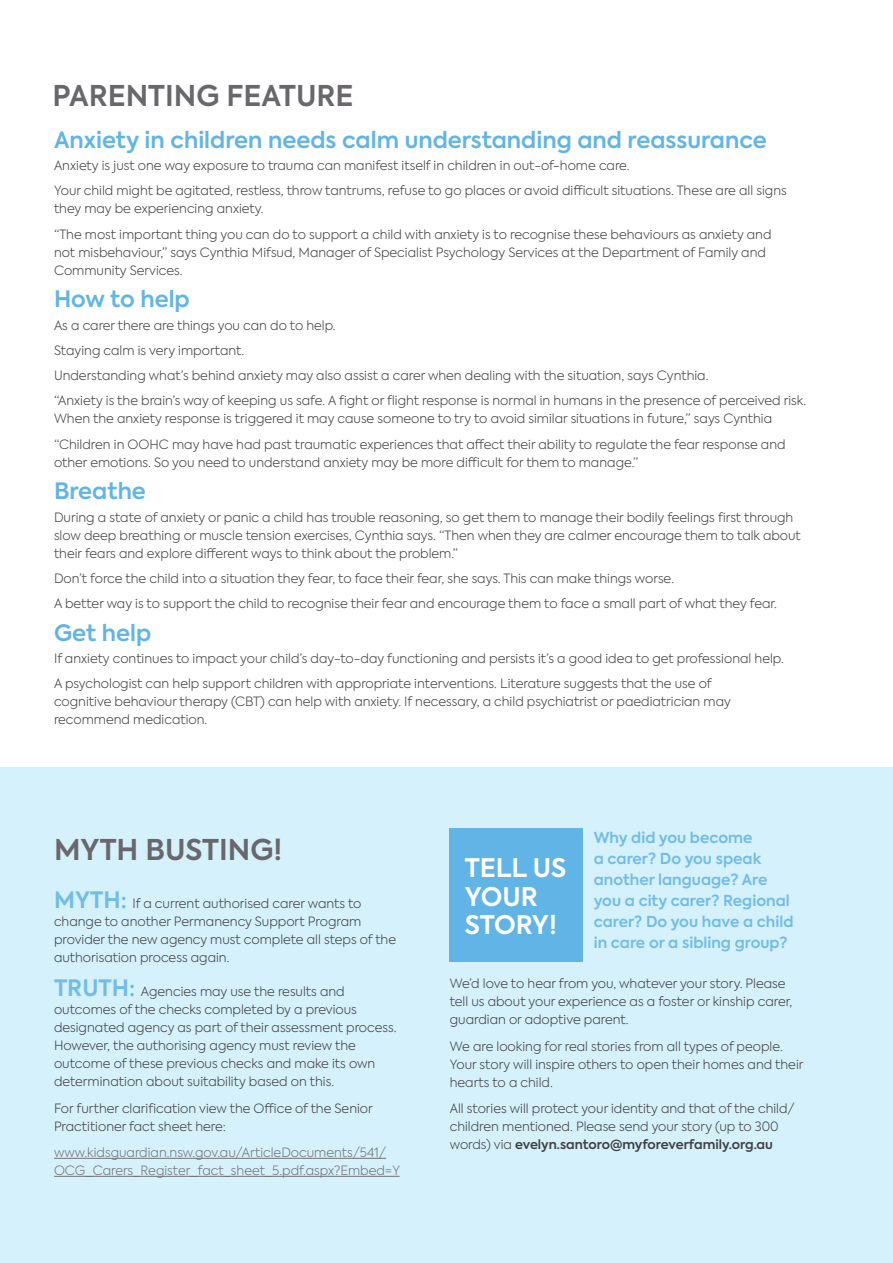
<style>
.page{position:relative;width:893px;height:1263px;background:#fff}
.page>*{position:absolute;margin:0;border:0;box-sizing:border-box;transform-origin:0 0}
.t1{font:600 28.5px "Axiforma";color:#69676c}
.t2{font:600 25.5px/28.5px "Axiforma";color:#fff}
.t3{font:600 22.5px "Axiforma";color:#61b5e6}
.t4{font:600 15px/21px "Axiforma";color:#71bce8}
.t5{font:300 12.75px/18px "Axiforma";color:#414042}
.t6{font:300 12.75px/18px "Axiforma";color:#747176}
.s1{font-weight:600;font-size:22.5px;color:#71bce8}
.s2{font-weight:600}
</style>
<div class="page">
<div style="left:0;top:767px;width:893px;height:496px;background:#d4f1fc"></div>
<hr style="left:54px;top:1158px;width:332px;height:1px;background:#747176">
<hr style="left:54px;top:1176px;width:346px;height:1px;background:#747176">
<div style="left:449px;top:828px;width:134px;height:134px;background:#61b5e6"></div>
<h1 class="t1" style="left:52px;top:77px;width:303px">PARENTING FEATURE</h1>
<h3 class="t3" style="left:54px;top:125px;width:714px">Anxiety in children needs calm understanding and reassurance</h3>
<p class="t5" style="left:54px;top:153px;width:734px;line-height:25.2px">Anxiety is just one way exposure to trauma can manifest itself in children in out-of-home care.<br>Your child might be agitated, restless, throw tantrums, refuse to go places or avoid difficult situations. These are all signs</p>
<p class="t5" style="left:54px;top:196px;width:719px;line-height:25.2px">they may be experiencing anxiety.<br>“The most important thing you can do to support a child with anxiety is to recognise these behaviours as anxiety and</p>
<p class="t5" style="left:54px;top:243px;width:713px">not misbehaviour,” says Cynthia Mifsud, Manager of Specialist Psychology Services at the Department of Family and<br>Community Services.</p>
<h3 class="t3" style="left:54px;top:284px;width:137px">How to help</h3>
<p class="t5" style="left:54px;top:312px;width:754px;line-height:25.2px">As a carer there are things you can do to help.<br>Staying calm is very important.<br>Understanding what’s behind anxiety may also assist a carer when dealing with the situation, says Cynthia.<br>“Anxiety is the brain’s way of keeping us safe. A fight or flight response is normal in humans in the presence of perceived risk.</p>
<p class="t5" style="left:54px;top:406px;width:733px;line-height:25.2px">When the anxiety response is triggered it may cause someone to try to avoid similar situations in future,” says Cynthia “Children in OOHC may have had past traumatic experiences that affect their ability to regulate the fear response and</p>
<p class="t5" style="left:54px;top:453px;width:586px">other emotions. So you need to understand anxiety may be more difficult for them to manage.”</p>
<h3 class="t3" style="left:54px;top:476px;width:94px">Breathe</h3>
<p class="t5" style="left:54px;top:508px;width:748px">During a state of anxiety or panic a child has trouble reasoning, so get them to manage their bodily feelings first through slow deep breathing or muscle tension exercises, Cynthia says. “Then when they are calmer encourage them to talk about their fears and explore different ways to think about the problem.”</p>
<p class="t5" style="left:54px;top:565px;width:725px;line-height:25.2px">Don’t force the child into a situation they fear, to face their fear, she says. This can make things worse.<br>A better way is to support the child to recognise their fear and encourage them to face a small part of what they fear.</p>
<h3 class="t3" style="left:54px;top:617px;width:99px">Get help</h3>
<p class="t5" style="left:54px;top:646px;width:731px;line-height:25.2px">If anxiety continues to impact your child’s day-to-day functioning and persists it’s a good idea to get professional help.<br>A psychologist can help support children with appropriate interventions. Literature suggests that the use of</p>
<p class="t5" style="left:54px;top:693px;width:678px">cognitive behaviour therapy (CBT) can help with anxiety. If necessary, a child psychiatrist or paediatrician may recommend medication.</p>
<h1 class="t1" style="left:54px;top:830px;width:230px">MYTH BUSTING!</h1>
<p class="t5" style="left:54px;top:894px;width:344px"><span class="s1">MYTH:</span> If a current authorised carer wants to change to another Permanency Support Program provider the new agency must complete all steps of the authorisation process again.</p>
<p class="t5" style="left:54px;top:982px;width:344px"><span class="s1">TRUTH:</span> Agencies may use the results and outcomes of the checks completed by a previous designated agency as part of their assessment process.<br>However, the authorising agency must review the outcome of these previous checks and make its own determination about suitability based on this.</p>
<p class="t5" style="left:54px;top:1099px;width:320px">For further clarification view the Office of the Senior<br>Practitioner fact sheet here:</p>
<p class="t6" style="left:54px;top:1143px;width:348px">www.kidsguardian.nsw.gov.au/ArticleDocuments/541/<br>OCG_Carers_Register_fact_sheet_5.pdf.aspx?Embed=Y</p>
<p class="t4" style="left:594px;top:828px;width:201px">Why did you become<br>a carer? Do you speak another language? Are you a city carer? Regional carer? Do you have a child in care or a sibling group?</p>
<p class="t5" style="left:450px;top:974px;width:344px">We’d love to hear from you, whatever your story. Please tell us about your experience as a foster or kinship carer, guardian or adoptive parent.</p>
<p class="t5" style="left:450px;top:1037px;width:355px">We are looking for real stories from all types of people.<br>Your story will inspire others to open their homes and their hearts to a child.</p>
<p class="t5" style="left:450px;top:1099px;width:347px">All stories will protect your identity and that of the child/ children mentioned. Please send your story (up to 300 words) via <span class="s2">evelyn.santoro@myforeverfamily.org.au</span></p>
<h2 class="t2" style="left:465px;top:854px;width:103px">TELL US<br>YOUR<br>STORY!</h2>
</div>
